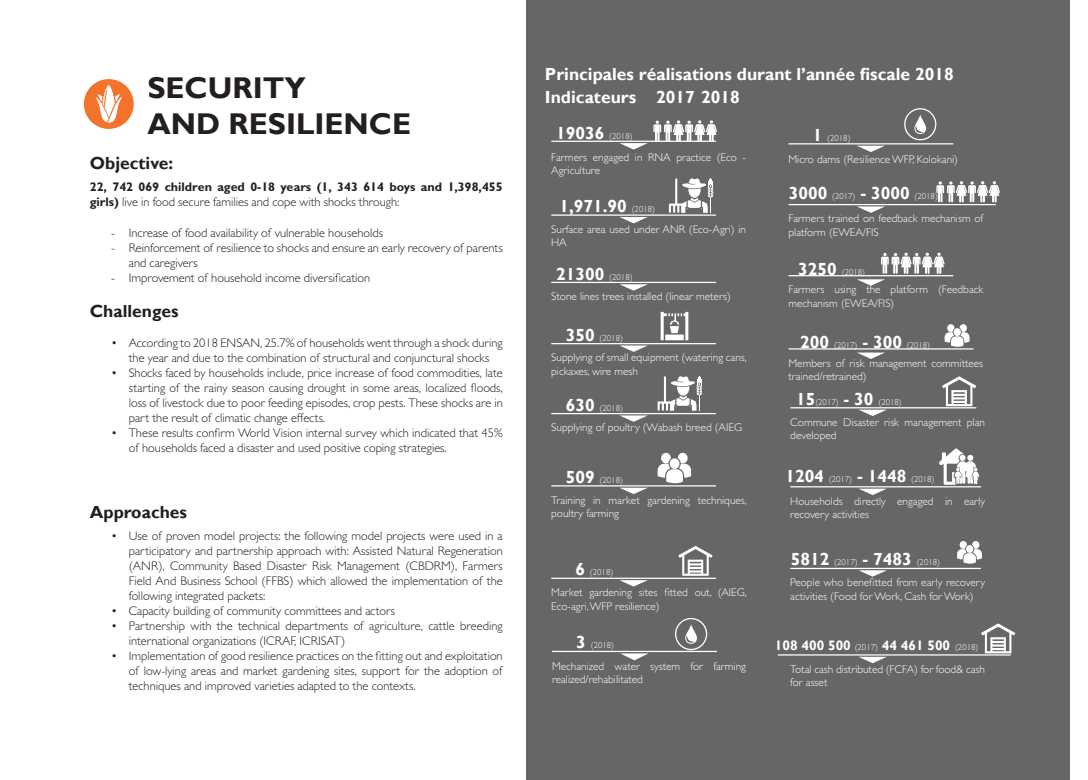
<style>
.page{position:relative;width:1088px;height:780px;background:#fff}
.page>*{position:absolute;margin:0;border:0;box-sizing:border-box;transform-origin:0 0}
.t1{font:700 30px "Gill Sans";color:#231f20}
.t2{font:700 17.5px "Gill Sans";color:#fff}
.t3{font:700 17.5px "Gill Sans";color:#231f20}
.t4{font:700 13.75px "Gill Sans";color:#fff}
.t5{font:300 12.5px/15px "Gill Sans MT Pro";color:#231f20;text-align:justify}
.t6{font:700 12.5px/15px "Gill Sans MT Pro";color:#231f20}
.t7{font:300 11.25px/13.5px "Gill Sans Std";color:#fff}
.t8{font:300 8.75px "Gill Sans MT Pro";color:#fff}
.s1{font-weight:300}
.s2{font-family:"Gill Sans";font-weight:700;font-size:17.5px}
.s3{font-family:"Gill Sans MT Pro";font-weight:300;font-size:8.75px}
</style>
<div class="page">
<div style="left:526px;top:0;width:544px;height:780px;background:#656666"></div>
<hr style="left:551px;top:141px;width:165px;height:1px;background:#fff">
<hr style="left:552px;top:650px;width:165px;height:2px;background:#fff">
<hr style="left:551px;top:214px;width:165px;height:2px;background:#fff">
<hr style="left:788px;top:143px;width:165px;height:1px;background:#fff">
<hr style="left:551px;top:282px;width:165px;height:1px;background:#fff">
<hr style="left:788px;top:204px;width:208px;height:1px;background:#fff">
<hr style="left:551px;top:343px;width:165px;height:1px;background:#fff">
<hr style="left:788px;top:275px;width:165px;height:1px;background:#fff">
<hr style="left:551px;top:413px;width:165px;height:1px;background:#fff">
<hr style="left:790px;top:486px;width:191px;height:1px;background:#fff">
<hr style="left:551px;top:577px;width:165px;height:2px;background:#fff">
<hr style="left:788px;top:348px;width:185px;height:1px;background:#fff">
<hr style="left:551px;top:485px;width:165px;height:1px;background:#fff">
<hr style="left:790px;top:567px;width:191px;height:2px;background:#fff">
<hr style="left:778px;top:654px;width:233px;height:1px;background:#fff">
<hr style="left:790px;top:407px;width:186px;height:1px;background:#fff">
<svg style="left:620px;top:653px;width:29px;height:7px"></svg>
<svg style="left:620px;top:217px;width:28px;height:6px"></svg>
<svg style="left:857px;top:146px;width:27px;height:6px"></svg>
<svg style="left:620px;top:284px;width:28px;height:7px"></svg>
<svg style="left:857px;top:206px;width:28px;height:7px"></svg>
<svg style="left:620px;top:345px;width:28px;height:7px"></svg>
<svg style="left:620px;top:415px;width:28px;height:7px"></svg>
<svg style="left:859px;top:488px;width:28px;height:7px"></svg>
<svg style="left:620px;top:580px;width:28px;height:6px"></svg>
<svg style="left:857px;top:352px;width:28px;height:7px"></svg>
<svg style="left:620px;top:487px;width:28px;height:7px"></svg>
<svg style="left:859px;top:570px;width:28px;height:6px"></svg>
<svg style="left:859px;top:656px;width:28px;height:7px"></svg>
<svg style="left:859px;top:409px;width:28px;height:7px"></svg>
<svg style="left:944px;top:324px;width:25px;height:23px"></svg>
<svg style="left:658px;top:453px;width:33px;height:30px"></svg>
<svg style="left:957px;top:541px;width:25px;height:22px"></svg>
<svg style="left:678px;top:546px;width:35px;height:29px"></svg>
<svg style="left:981px;top:623px;width:34px;height:30px"></svg>
<svg style="left:942px;top:376px;width:34px;height:30px"></svg>
<svg style="left:619px;top:120px;width:98px;height:29px"></svg>
<svg style="left:936px;top:181px;width:64px;height:21px"></svg>
<svg style="left:857px;top:253px;width:87px;height:33px"></svg>
<div style="left:84px;top:79px;width:50px;height:50px;background:#f3732c;border-radius:50%"></div>
<svg style="left:96px;top:85px;width:26px;height:38px"></svg>
<div style="left:904px;top:108px;width:32px;height:32px;border:1px solid #fff;border-radius:50%"></div>
<svg style="left:914px;top:114px;width:12px;height:20px"></svg>
<div style="left:675px;top:618px;width:32px;height:32px;border:1px solid #fff;border-radius:50%"></div>
<svg style="left:685px;top:624px;width:12px;height:19px"></svg>
<svg style="left:939px;top:448px;width:40px;height:37px"></svg>
<img style="left:660px;top:311px;width:29px;height:30px">
<svg style="left:669px;top:178px;width:45px;height:35px"></svg>
<svg style="left:658px;top:376px;width:44px;height:34px"></svg>
<p class="t1" style="left:147px;top:70px;width:160px">SECURITY</p>
<p class="t1" style="left:147px;top:106px;width:265px">AND RESILIENCE</p>
<p class="t3" style="left:90px;top:152px;width:85px">Objective:</p>
<p class="t6" style="left:90px;top:179px;width:414px">22, 742 069 children aged 0-18 years (1, 343 614 boys and 1,398,455 girls) <span class="s1">live in food secure families and cope with shocks through:</span></p>
<p class="t5" style="left:111px;top:225px;width:274px">- Increase of food availability of vulnerable households</p>
<p class="t5" style="left:129px;top:240px;width:375px;text-indent:-18px">- Reinforcement of resilience to shocks and ensure an early recovery of parents and caregivers</p>
<p class="t5" style="left:111px;top:270px;width:261px">- Improvement of household income diversification</p>
<p class="t3" style="left:90px;top:301px;width:90px">Challenges</p>
<p class="t5" style="left:111px;top:335px;width:393px;text-align:center">• According to 2018 ENSAN, 25.7% of households went through a shock during the year and due to the combination of structural and conjunctural shocks</p>
<p class="t5" style="left:129px;top:365px;width:375px;text-indent:-18px">• Shocks faced by households include, price increase of food commodities, late starting of the rainy season causing drought in some areas, localized floods, loss of livestock due to poor feeding episodes, crop pests. These shocks are in part the result of climatic change effects.</p>
<p class="t5" style="left:129px;top:425px;width:375px;text-indent:-18px">• These results confirm World Vision internal survey which indicated that 45% of households faced a disaster and used positive coping strategies.</p>
<p class="t3" style="left:90px;top:501px;width:99px">Approaches</p>
<p class="t5" style="left:129px;top:528px;width:375px;text-indent:-18px">• Use of proven model projects: the following model projects were used in a participatory and partnership approach with: Assisted Natural Regeneration (ANR), Community Based Disaster Risk Management (CBDRM), Farmers Field And Business School (FFBS) which allowed the implementation of the following integrated packets:</p>
<p class="t5" style="left:111px;top:603px;width:286px">• Capacity building of community committees and actors</p>
<p class="t5" style="left:129px;top:618px;width:375px;text-indent:-18px">• Partnership with the technical departments of agriculture, cattle breeding international organizations (ICRAF, ICRISAT)</p>
<p class="t5" style="left:129px;top:648px;width:375px;text-indent:-18px">• Implementation of good resilience practices on the fitting out and exploitation of low-lying areas and market gardening sites, support for the adoption of techniques and improved varieties adapted to the contexts.</p>
<p class="t2" style="left:545px;top:64px;width:410px">Principales réalisations durant l’année fiscale 2018</p>
<p class="t2" style="left:545px;top:87px;width:93px">Indicateurs</p>
<p class="t2" style="left:656px;top:87px;width:85px">2017 2018</p>
<p class="t8" style="left:556px;top:131px;width:78px"><span class="s2">19036</span> (2018)</p>
<p class="t7" style="left:551px;top:150px;width:196px">Farmers engaged in RNA practice (Eco -<br>Agriculture</p>
<p class="t2" style="left:559px;top:195px;width:97px">1,971.90 <span class="s3">(2018)</span></p>
<p class="t7" style="left:551px;top:222px;width:196px">Surface area used under ANR (Eco-Agri) in<br>HA</p>
<p class="t8" style="left:556px;top:272px;width:78px"><span class="s2">21300</span> (2018)</p>
<p class="t7" style="left:551px;top:290px;width:181px">Stone lines trees installed (linear meters)</p>
<p class="t8" style="left:566px;top:333px;width:59px"><span class="s2">350</span> (2018)</p>
<p class="t7" style="left:551px;top:351px;width:197px">Supplying of small equipment (watering cans, pickaxes, wire mesh</p>
<p class="t8" style="left:566px;top:403px;width:59px"><span class="s2">630</span> (2018)</p>
<p class="t7" style="left:551px;top:421px;width:192px">Supplying of poultry (Wabash breed (AIEG</p>
<p class="t8" style="left:566px;top:475px;width:59px"><span class="s2">509</span> (2018)</p>
<p class="t7" style="left:551px;top:493px;width:197px">Training in market gardening techniques, poultry farming</p>
<p class="t8" style="left:575px;top:566px;width:39px"><span class="s2">6</span> (2018)</p>
<p class="t7" style="left:551px;top:585px;width:197px">Market gardening sites fitted out, (AIEG,<br>Eco-agri, WFP resilience)</p>
<p class="t8" style="left:576px;top:640px;width:39px"><span class="s2">3</span> (2018)</p>
<p class="t7" style="left:552px;top:659px;width:195px">Mechanized water system for farming realized/rehabilitated</p>
<p class="t8" style="left:813px;top:133px;width:39px"><span class="s2">1</span> (2018)</p>
<p class="t7" style="left:788px;top:153px;width:171px">Micro dams (Resilience WFP, Kolokani)</p>
<p class="t8" style="left:789px;top:190px;width:151px"><span class="s2">3000</span> (2017) <span class="s2">- 3000</span> (2018)</p>
<p class="t7" style="left:788px;top:212px;width:196px">Farmers trained on feedback mechanism of platform (EWEA/FIS</p>
<p class="t8" style="left:798px;top:267px;width:68px"><span class="s2">3250</span> (2018)</p>
<p class="t7" style="left:788px;top:283px;width:196px">Farmers using the platform (Feedback mechanism (EWEA/FIS)</p>
<p class="t8" style="left:800px;top:339px;width:131px"><span class="s2">200</span> (2017) <span class="s2">- 300</span> (2018)</p>
<p class="t7" style="left:788px;top:356px;width:196px">Members of risk management committees trained/retrained)</p>
<p class="t8" style="left:796px;top:397px;width:107px"><span class="s2">15</span>(2017) <span class="s2">- 30</span> (2018)</p>
<p class="t7" style="left:790px;top:415px;width:196px">Commune Disaster risk management plan developed</p>
<p class="t8" style="left:785px;top:473px;width:151px"><span class="s2">1204</span> (2017) <span class="s2">- 1448</span> (2018)</p>
<p class="t7" style="left:790px;top:494px;width:196px">Households directly engaged in early recovery activities</p>
<p class="t8" style="left:791px;top:556px;width:151px"><span class="s2">5812</span> (2017) <span class="s2">- 7483</span> (2018)</p>
<p class="t7" style="left:790px;top:575px;width:196px">People who benefitted from early recovery activities (Food for Work, Cash for Work)</p>
<p class="t4" style="left:775px;top:637px;width:205px">108 400 500 <span class="s3">(2017)</span> 44 461 500 <span class="s3">(2018)</span></p>
<p class="t7" style="left:790px;top:662px;width:196px">Total cash distributed (FCFA) for food&amp; cash for asset</p>
</div>
